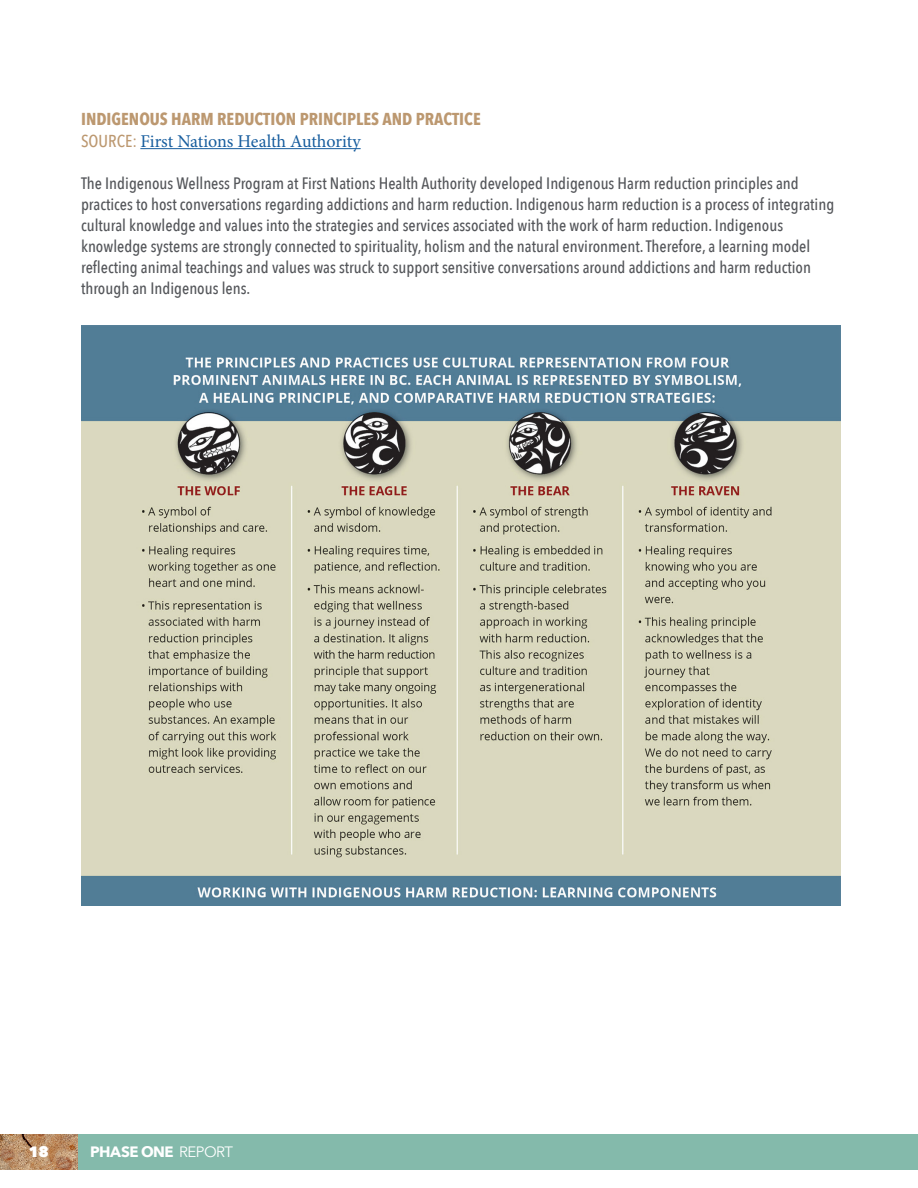
<style>
.page{position:relative;width:918px;height:1188px;background:#fff}
.page>*{position:absolute;margin:0;border:0;box-sizing:border-box;transform-origin:0 0}
.t1{font:18px "Minion Pro";letter-spacing:-.005em;color:#175d9e}
.t2{font:700 17.25px "Avenir Next Condensed";color:#bc9870}
.t3{font:500 16.5px/21px "Avenir Next Condensed";color:#54565a}
.t4{font:700 15px "Avenir Next";letter-spacing:-.04em;color:#fff}
.t5{font:800 15px "Avenir Next";color:#fff}
.s1{font-family:"Avenir Next Condensed";font-weight:500;font-size:17.25px;color:#bc9870}
.s2{font-weight:400}
</style>
<div class="page">
<div style="left:0;top:1134px;width:918px;height:36px;background:#84baab"></div>
<img style="left:0;top:1134px;width:78px;height:36px">
<img style="left:81px;top:326px;width:760px;height:580px">
<hr style="left:140px;top:148px;width:221px;height:1px;background:#175d9e">
<p class="t2" style="left:81px;top:109px;width:401px">INDIGENOUS HARM REDUCTION PRINCIPLES AND PRACTICE</p>
<p class="t1" style="left:81px;top:129px;width:281px"><span class="s1">SOURCE:</span> First Nations Health Authority</p>
<p class="t3" style="left:81px;top:173px;width:755px">The Indigenous Wellness Program at First Nations Health Authority developed Indigenous Harm reduction principles and practices to host conversations regarding addictions and harm reduction. Indigenous harm reduction is a process of integrating cultural knowledge and values into the strategies and services associated with the work of harm reduction. Indigenous knowledge systems are strongly connected to spirituality, holism and the natural environment. Therefore, a learning model reflecting animal teachings and values was struck to support sensitive conversations around addictions and harm reduction through an Indigenous lens.</p>
<p class="t5" style="left:29px;top:1143px;width:22px">18</p>
<p class="t4" style="left:90px;top:1139px;width:144px">PHASE ONE <span class="s2">REPORT</span></p>
</div>
